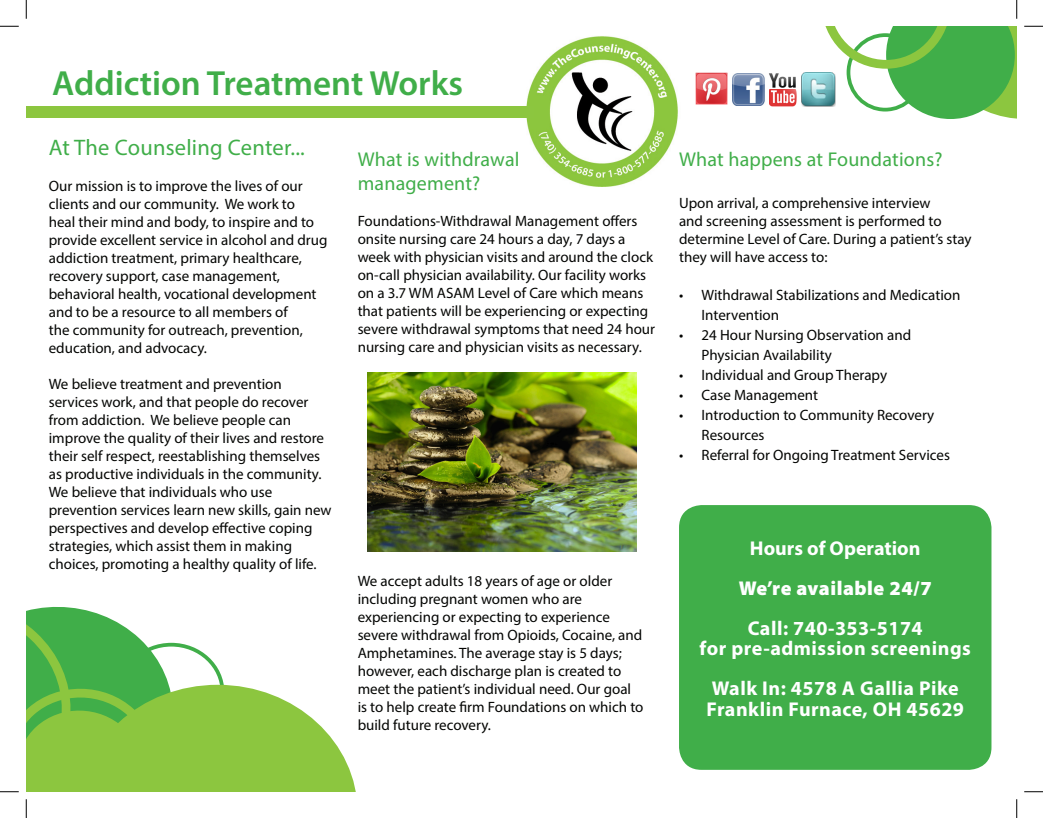
<style>
.page{position:relative;width:1043px;height:818px;background:#fff}
.page>*{position:absolute;margin:0;border:0;box-sizing:border-box;transform-origin:0 0}
.t1{font:600 35px "Myriad Pro";color:#40ae49}
.t2{font:22.5px "Myriad Pro";letter-spacing:.01em;color:#40ae49}
.t3{font:700 20px "Myriad Pro";letter-spacing:.025em;color:#fff}
.t4{font:20px/24px "Myriad Pro";letter-spacing:.01em;color:#40ae49}
.t5{font:900 20px "Myriad Pro";letter-spacing:.025em;color:#fff}
.t6{font:700 20px "Myriad Pro";color:#fff}
.t7{font:15px/18px "Myriad Pro";color:#040503}
</style>
<div class="page">
<img style="left:521px;top:36px;width:157px;height:151px">
<svg style="left:821px;top:26px;width:195px;height:93px"></svg>
<div style="left:26px;top:106px;width:508px;height:11px;background:#8cc63f"></div>
<svg style="left:26px;top:606px;width:330px;height:185px"></svg>
<img style="left:695px;top:73px;width:32px;height:32px">
<img style="left:769px;top:89px;width:36px;height:18px">
<img style="left:769px;top:73px;width:27px;height:15px">
<img style="left:732px;top:73px;width:33px;height:32px">
<img style="left:801px;top:72px;width:34px;height:34px">
<div style="left:679px;top:505px;width:312px;height:264px;background:#40ae49;border-radius:22px"></div>
<img style="left:368px;top:372px;width:268px;height:179px">
<svg style="left:0;top:25px;width:19px;height:2px"></svg>
<svg style="left:1024px;top:25px;width:18px;height:2px"></svg>
<svg style="left:0;top:791px;width:19px;height:1px"></svg>
<svg style="left:1024px;top:791px;width:18px;height:1px"></svg>
<svg style="left:25px;top:0;width:2px;height:19px"></svg>
<svg style="left:25px;top:799px;width:2px;height:19px"></svg>
<svg style="left:1016px;top:0;width:1px;height:19px"></svg>
<svg style="left:1016px;top:799px;width:1px;height:19px"></svg>
<p class="t1" style="left:52px;top:61px;width:412px">Addiction Treatment Works</p>
<p class="t2" style="left:49px;top:134px;width:258px">At The Counseling Center...</p>
<p class="t7" style="left:49px;top:177px;width:280px">Our mission is to improve the lives of our clients and our community. We work to<br>heal their mind and body, to inspire and to provide excellent service in alcohol and drug addiction treatment, primary healthcare, recovery support, case management, behavioral health, vocational development and to be a resource to all members of<br>the community for outreach, prevention, education, and advocacy.</p>
<p class="t7" style="left:49px;top:375px;width:284px">We believe treatment and prevention services work, and that people do recover from addiction. We believe people can improve the quality of their lives and restore their self respect, reestablishing themselves as productive individuals in the community.<br>We believe that individuals who use prevention services learn new skills, gain new perspectives and develop effective coping strategies, which assist them in making choices, promoting a healthy quality of life.</p>
<p class="t4" style="left:358px;top:146px;width:163px">What is withdrawal management?</p>
<p class="t7" style="left:358px;top:211px;width:299px">Foundations-Withdrawal Management offers onsite nursing care 24 hours a day, 7 days a week with physician visits and around the clock on-call physician availability. Our facility works on a 3.7 WM ASAM Level of Care which means that patients will be experiencing or expecting severe withdrawal symptoms that need 24 hour nursing care and physician visits as necessary.</p>
<p class="t7" style="left:358px;top:571px;width:287px">We accept adults 18 years of age or older including pregnant women who are experiencing or expecting to experience severe withdrawal from Opioids, Cocaine, and Amphetamines. The average stay is 5 days; however, each discharge plan is created to meet the patient’s individual need. Our goal is to help create firm Foundations on which to build future recovery.</p>
<p class="t4" style="left:679px;top:147px;width:265px">What happens at Foundations?</p>
<p class="t7" style="left:679px;top:194px;width:294px">Upon arrival, a comprehensive interview<br>and screening assessment is performed to determine Level of Care. During a patient’s stay they will have access to:</p>
<p class="t7" style="left:701px;top:285px;width:260px;line-height:20px;text-indent:-22px">• Withdrawal Stabilizations and Medication<br>Intervention</p>
<p class="t7" style="left:701px;top:325px;width:211px;line-height:20px;text-indent:-22px">• 24 Hour Nursing Observation and<br>Physician Availability</p>
<p class="t7" style="left:679px;top:366px;width:209px">• Individual and Group Therapy</p>
<p class="t7" style="left:679px;top:386px;width:141px">• Case Management</p>
<p class="t7" style="left:701px;top:405px;width:234px;line-height:20px;text-indent:-22px">• Introduction to Community Recovery<br>Resources</p>
<p class="t7" style="left:679px;top:446px;width:272px">• Referral for Ongoing Treatment Services</p>
<p class="t6" style="left:750px;top:535px;width:172px">Hours of Operation</p>
<p class="t5" style="left:738px;top:577px;width:195px">We’re available 24/7</p>
<p class="t3" style="left:747px;top:615px;width:176px">Call: 740-353-5174</p>
<p class="t3" style="left:699px;top:635px;width:273px">for pre-admission screenings</p>
<p class="t3" style="left:712px;top:675px;width:248px">Walk In: 4578 A Gallia Pike</p>
<p class="t3" style="left:706px;top:696px;width:259px">Franklin Furnace, OH 45629</p>
</div>
